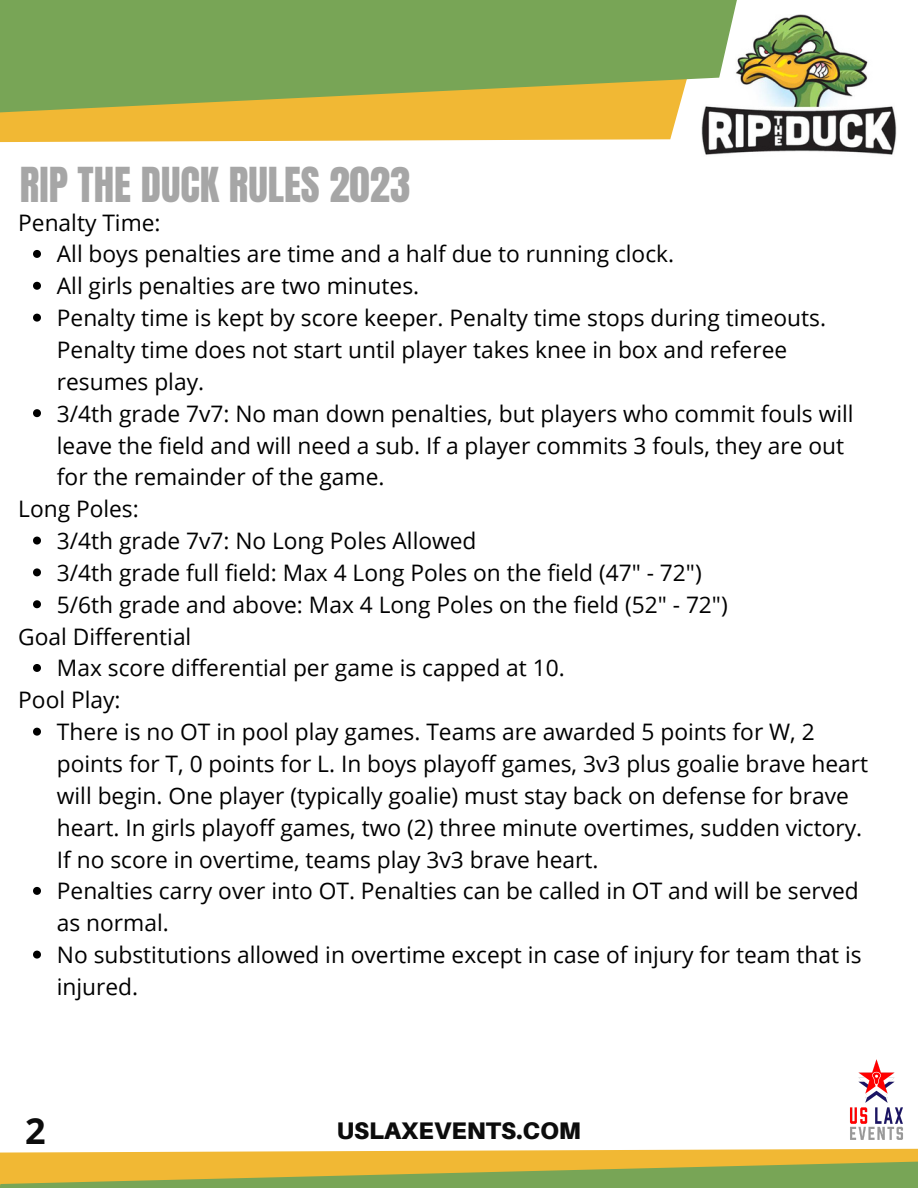
<style>
.page{position:relative;width:918px;height:1188px;background:#fff}
.page>*{position:absolute;margin:0;border:0;box-sizing:border-box;transform-origin:0 0}
.t1{font:40.95px "Anton";color:#a6a6a6}
.t2{font:700 36px "Open Sans";color:#0c0c0c}
.t3{font:900 24px "Aileron";color:#0c0c0c}
.t4{font:22.8px/31.8px "Open Sans";color:#000}
</style>
<div class="page">
<svg style="left:0;top:1148px;width:918px;height:40px;background:#c4b54e"></svg>
<svg style="left:33px;top:250px;width:8px;height:8px"></svg>
<svg style="left:33px;top:282px;width:8px;height:8px"></svg>
<svg style="left:33px;top:314px;width:8px;height:8px"></svg>
<svg style="left:33px;top:409px;width:8px;height:8px"></svg>
<svg style="left:33px;top:537px;width:8px;height:8px"></svg>
<svg style="left:33px;top:568px;width:8px;height:8px"></svg>
<svg style="left:33px;top:600px;width:8px;height:8px"></svg>
<svg style="left:33px;top:664px;width:8px;height:8px"></svg>
<svg style="left:33px;top:728px;width:8px;height:8px"></svg>
<svg style="left:33px;top:887px;width:8px;height:8px"></svg>
<svg style="left:33px;top:951px;width:8px;height:8px"></svg>
<img style="left:850px;top:1059px;width:53px;height:81px">
<img style="left:833px;top:42px;width:63px;height:113px">
<svg style="left:0;top:0;width:833px;height:155px;background:#a8b266"></svg>
<h1 class="t1" style="left:20px;top:155px;width:392px">RIP THE DUCK RULES 2023</h1>
<p class="t4" style="left:18px;top:206px;width:144px">Penalty Time:</p>
<p class="t4" style="left:57px;top:238px;width:798px">All boys penalties are time and a half due to running clock.<br>All girls penalties are two minutes.<br>Penalty time is kept by score keeper. Penalty time stops during timeouts.<br>Penalty time does not start until player takes knee in box and referee resumes play.<br>3/4th grade 7v7: No man down penalties, but players who commit fouls will leave the field and will need a sub. If a player commits 3 fouls, they are out for the remainder of the game.</p>
<p class="t4" style="left:18px;top:492px;width:122px">Long Poles:</p>
<p class="t4" style="left:57px;top:524px;width:672px">3/4th grade 7v7: No Long Poles Allowed<br>3/4th grade full field: Max 4 Long Poles on the field (47" - 72")<br>5/6th grade and above: Max 4 Long Poles on the field (52" - 72")</p>
<p class="t4" style="left:18px;top:620px;width:175px">Goal Differential</p>
<p class="t4" style="left:57px;top:652px;width:509px">Max score differential per game is capped at 10.</p>
<p class="t4" style="left:18px;top:684px;width:104px">Pool Play:</p>
<p class="t4" style="left:57px;top:715px;width:813px">There is no OT in pool play games. Teams are awarded 5 points for W, 2 points for T, 0 points for L. In boys playoff games, 3v3 plus goalie brave heart will begin. One player (typically goalie) must stay back on defense for brave heart. In girls playoff games, two (2) three minute overtimes, sudden victory.<br>If no score in overtime, teams play 3v3 brave heart.<br>Penalties carry over into OT. Penalties can be called in OT and will be served as normal.<br>No substitutions allowed in overtime except in case of injury for team that is injured.</p>
<h2 class="t2" style="left:25px;top:1105px;width:22px">2</h2>
<p class="t3" style="left:337px;top:1116px;width:246px">USLAXEVENTS.COM</p>
</div>
